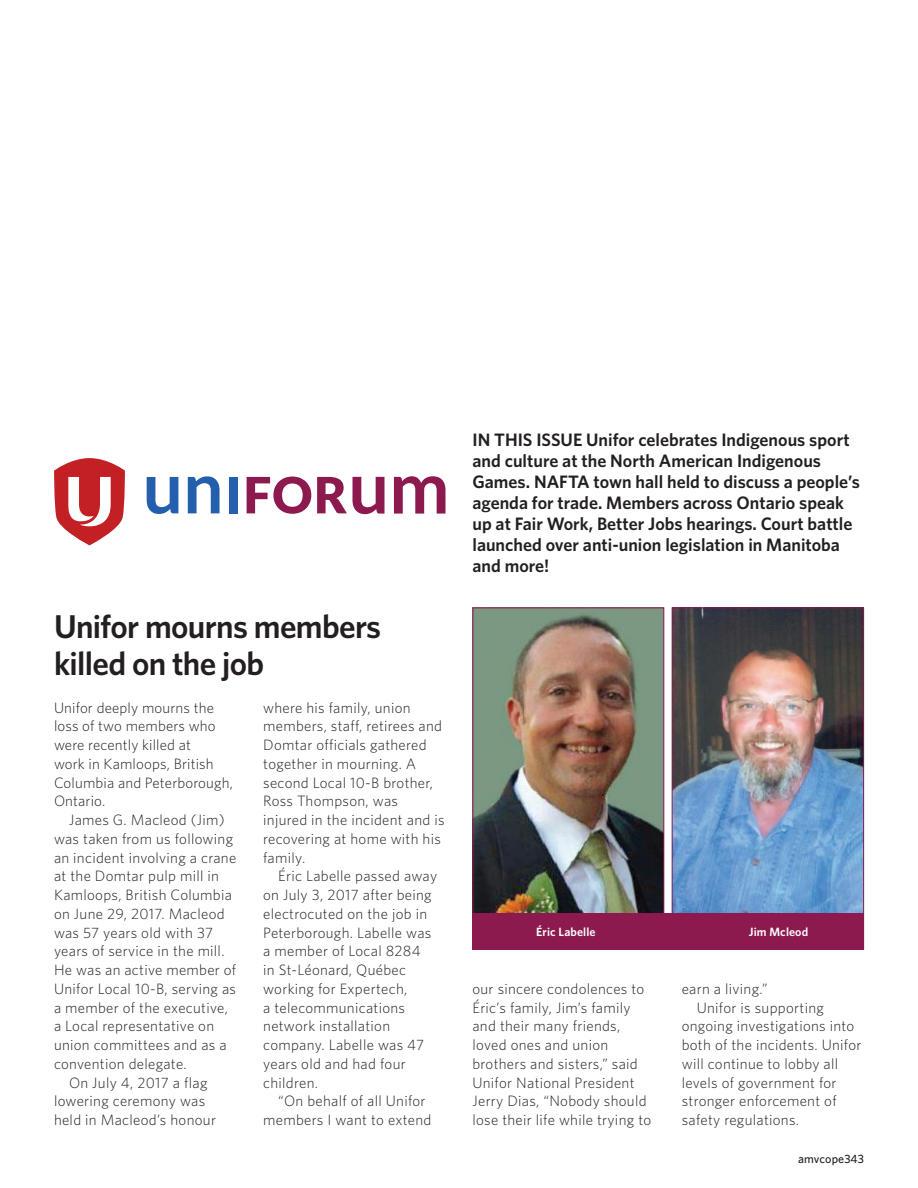
<style>
.page{position:relative;width:918px;height:1188px;background:#fff}
.page>*{position:absolute;margin:0;border:0;box-sizing:border-box;transform-origin:0 0}
.t1{font:600 33px/37.5px "Whitney";letter-spacing:-.02em;color:#231f20}
.t2{font:600 18px/21px "Whitney";color:#231f20}
.t3{font:300 15px/18.8px "Whitney";letter-spacing:.02em;color:#231f20}
.t4{font:600 12px "Whitney";letter-spacing:.01em;color:#fff}
.t5{font:500 12px "Whitney";letter-spacing:.01em;color:#231f20}
</style>
<div class="page">
<svg style="left:54px;top:458px;width:71px;height:87px"></svg>
<svg style="left:147px;top:477px;width:31px;height:37px"></svg>
<svg style="left:188px;top:476px;width:32px;height:37px"></svg>
<svg style="left:247px;top:477px;width:64px;height:37px"></svg>
<svg style="left:317px;top:477px;width:30px;height:36px"></svg>
<div style="left:229px;top:477px;width:8px;height:36px;background:#235fad"></div>
<svg style="left:353px;top:477px;width:31px;height:37px"></svg>
<svg style="left:394px;top:476px;width:51px;height:38px"></svg>
<img style="left:474px;top:610px;width:188px;height:303px">
<div style="left:472px;top:608px;width:192px;height:342px;border:1px solid #8c1a4f"></div>
<img style="left:674px;top:610px;width:188px;height:303px">
<div style="left:672px;top:608px;width:192px;height:342px;border:1px solid #8c1a4f"></div>
<div style="left:472px;top:913px;width:392px;height:36px;background:#8c1a4f"></div>
<h1 class="t1" style="left:54px;top:607px;width:329px">Unifor mourns members killed on the job</h1>
<p class="t3" style="left:54px;top:697px;width:180px">Unifor deeply mourns the loss of two members who were recently killed at<br>work in Kamloops, British<br>Columbia and Peterborough,<br>Ontario.</p>
<p class="t3" style="left:69px;top:810px;width:157px">James G. Macleod (Jim)</p>
<p class="t3" style="left:54px;top:829px;width:181px">was taken from us following</p>
<p class="t3" style="left:54px;top:847px;width:184px">an incident involving a crane</p>
<p class="t3" style="left:54px;top:866px;width:167px">at the Domtar pulp mill in</p>
<p class="t3" style="left:54px;top:885px;width:179px">Kamloops, British Columbia</p>
<p class="t3" style="left:54px;top:904px;width:172px">on June 29, 2017. Macleod</p>
<p class="t3" style="left:54px;top:922px;width:161px">was 57 years old with 37</p>
<p class="t3" style="left:54px;top:941px;width:172px">years of service in the mill.</p>
<p class="t3" style="left:54px;top:960px;width:184px">He was an active member of</p>
<p class="t3" style="left:54px;top:979px;width:184px">Unifor Local 10-B, serving as</p>
<p class="t3" style="left:54px;top:997px;width:175px">a member of the executive,</p>
<p class="t3" style="left:54px;top:1016px;width:162px">a Local representative on</p>
<p class="t3" style="left:54px;top:1035px;width:174px">union committees and as a</p>
<p class="t3" style="left:54px;top:1054px;width:134px">convention delegate.</p>
<p class="t3" style="left:69px;top:1072px;width:140px">On July 4, 2017 a flag</p>
<p class="t3" style="left:54px;top:1091px;width:153px">lowering ceremony was</p>
<p class="t3" style="left:54px;top:1110px;width:163px">held in Macleod’s honour</p>
<p class="t3" style="left:263px;top:697px;width:183px">where his family, union members, staff, retirees and<br>Domtar officials gathered together in mourning. A second Local 10-B brother,<br>Ross Thompson, was injured in the incident and is recovering at home with his family.</p>
<p class="t3" style="left:263px;top:866px;width:175px;text-indent:15px">Éric Labelle passed away on July 3, 2017 after being electrocuted on the job in<br>Peterborough. Labelle was a member of Local 8284<br>in St-Léonard, Québec working for Expertech,<br>a telecommunications network installation company. Labelle was 47 years old and had four children.</p>
<p class="t3" style="left:263px;top:1091px;width:170px;text-indent:15px">“On behalf of all Unifor members I want to extend</p>
<p class="t2" style="left:472px;top:429px;width:389px">IN THIS ISSUE Unifor celebrates Indigenous sport and culture at the North American Indigenous Games. NAFTA town hall held to discuss a people’s agenda for trade. Members across Ontario speak up at Fair Work, Better Jobs hearings. Court battle launched over anti-union legislation in Manitoba and more!</p>
<p class="t4" style="left:536px;top:924px;width:61px">Éric Labelle</p>
<p class="t4" style="left:749px;top:924px;width:61px">Jim Mcleod</p>
<p class="t3" style="left:472px;top:979px;width:180px">our sincere condolences to<br>Éric’s family, Jim’s family and their many friends, loved ones and union brothers and sisters,” said<br>Unifor National President<br>Jerry Dias, “Nobody should lose their life while trying to</p>
<p class="t3" style="left:682px;top:979px;width:87px">earn a living.”</p>
<p class="t3" style="left:697px;top:997px;width:129px">Unifor is supporting</p>
<p class="t3" style="left:682px;top:1016px;width:174px">ongoing investigations into</p>
<p class="t3" style="left:682px;top:1035px;width:181px">both of the incidents. Unifor</p>
<p class="t3" style="left:682px;top:1054px;width:158px">will continue to lobby all</p>
<p class="t3" style="left:682px;top:1072px;width:156px">levels of government for</p>
<p class="t3" style="left:682px;top:1091px;width:156px">stronger enforcement of</p>
<p class="t3" style="left:682px;top:1110px;width:119px">safety regulations.</p>
<p class="t5" style="left:798px;top:1150px;width:67px">amvcope343</p>
</div>
